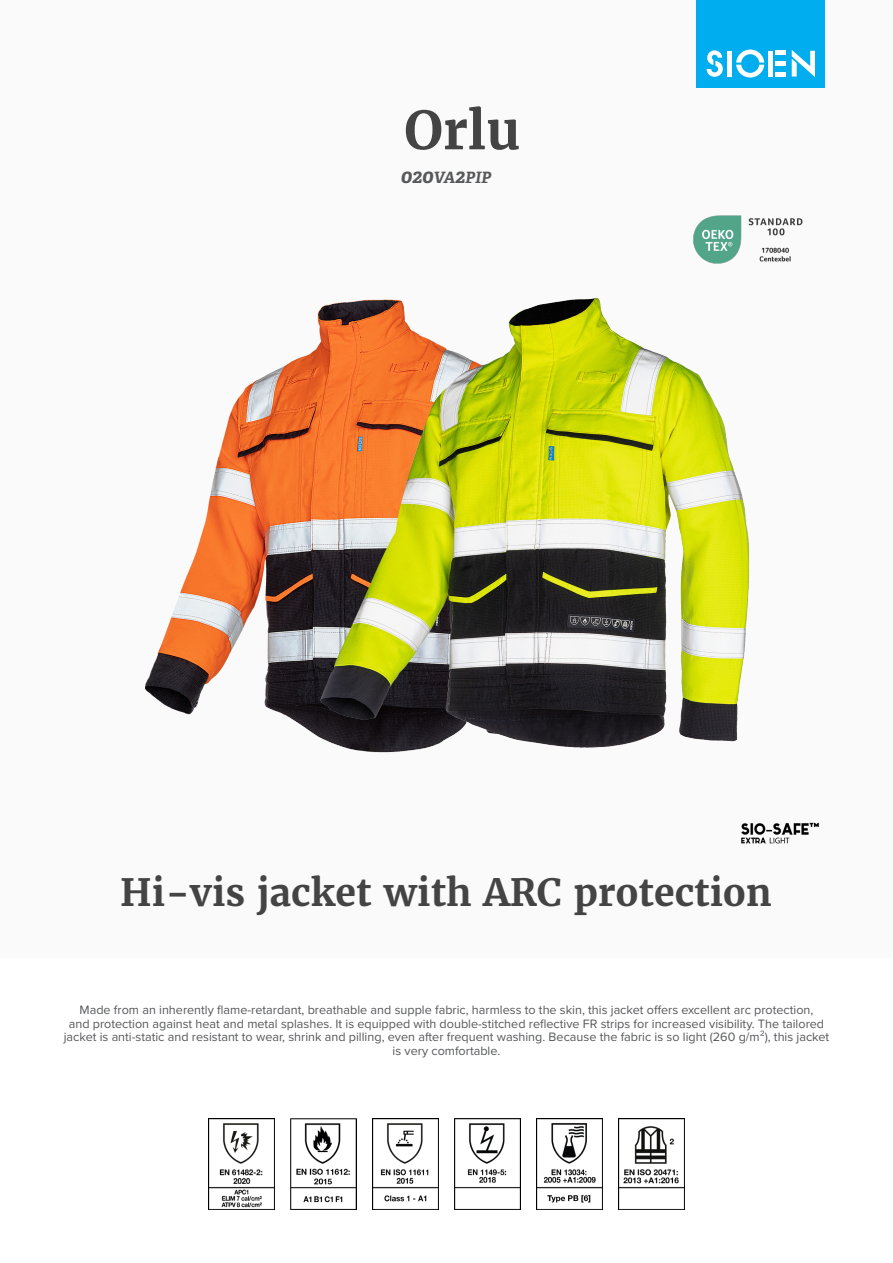
<style>
.page{position:relative;width:893px;height:1263px;background:#fff}
.page>*{position:absolute;margin:0;border:0;box-sizing:border-box;transform-origin:0 0}
.product_name{font:700 52.5px "Merriweather";color:#444}
.product_h2{font:700 37.5px "Merriweather";color:#444}
.product_ref{font:italic 700 15.6px "Adelle";color:#57585a}
.product_description{font:12.6px/13.6px "Proxima Nova";color:#57585a;text-align:center}
.s1{font-size:19.5px}
</style>
<div class="page">
<div style="left:0;top:0;width:893px;height:957px;background:#fafafa"></div>
<div style="left:697px;top:0;width:128px;height:88px;background:#00aeef"></div>
<svg style="left:707px;top:50px;width:16px;height:27px"></svg>
<svg style="left:736px;top:50px;width:28px;height:28px"></svg>
<div style="left:727px;top:51px;width:5px;height:26px;background:#fff"></div>
<div style="left:768px;top:51px;width:5px;height:26px;background:#fff"></div>
<div style="left:775px;top:72px;width:11px;height:5px;background:#fff"></div>
<div style="left:775px;top:61px;width:11px;height:5px;background:#fff"></div>
<hr style="left:775px;top:51px;width:11px;height:4px;background:#fff">
<svg style="left:792px;top:50px;width:23px;height:27px"></svg>
<img style="left:783px;top:822px;width:36px;height:22px">
<img style="left:783px;top:218px;width:20px;height:44px">
<img style="left:208px;top:1118px;width:66px;height:92px">
<img style="left:290px;top:1118px;width:67px;height:92px">
<img style="left:372px;top:1118px;width:66px;height:92px">
<img style="left:454px;top:1118px;width:67px;height:92px">
<img style="left:536px;top:1118px;width:67px;height:92px">
<img style="left:618px;top:1118px;width:67px;height:92px">
<img style="left:145px;top:358px;width:153px;height:365px">
<img style="left:298px;top:215px;width:485px;height:629px">
<p class="product_name" style="left:404px;top:97px;width:117px">Orlu</p>
<p class="product_ref" style="left:401px;top:168px;width:92px"><span class="s1">020</span>VA<span class="s1">2</span>PIP</p>
<p class="product_h2" style="left:120px;top:868px;width:653px">Hi-vis jacket with ARC protection</p>
<p class="product_description" style="left:64px;top:1002px;width:767px">Made from an inherently flame-retardant, breathable and supple fabric, harmless to the skin, this jacket offers excellent arc protection,<br>and protection against heat and metal splashes. It is equipped with double-stitched reflective FR strips for increased visibility. The tailored jacket is anti-static and resistant to wear, shrink and pilling, even after frequent washing. Because the fabric is so light (260 g/m²), this jacket is very comfortable.</p>
</div>
